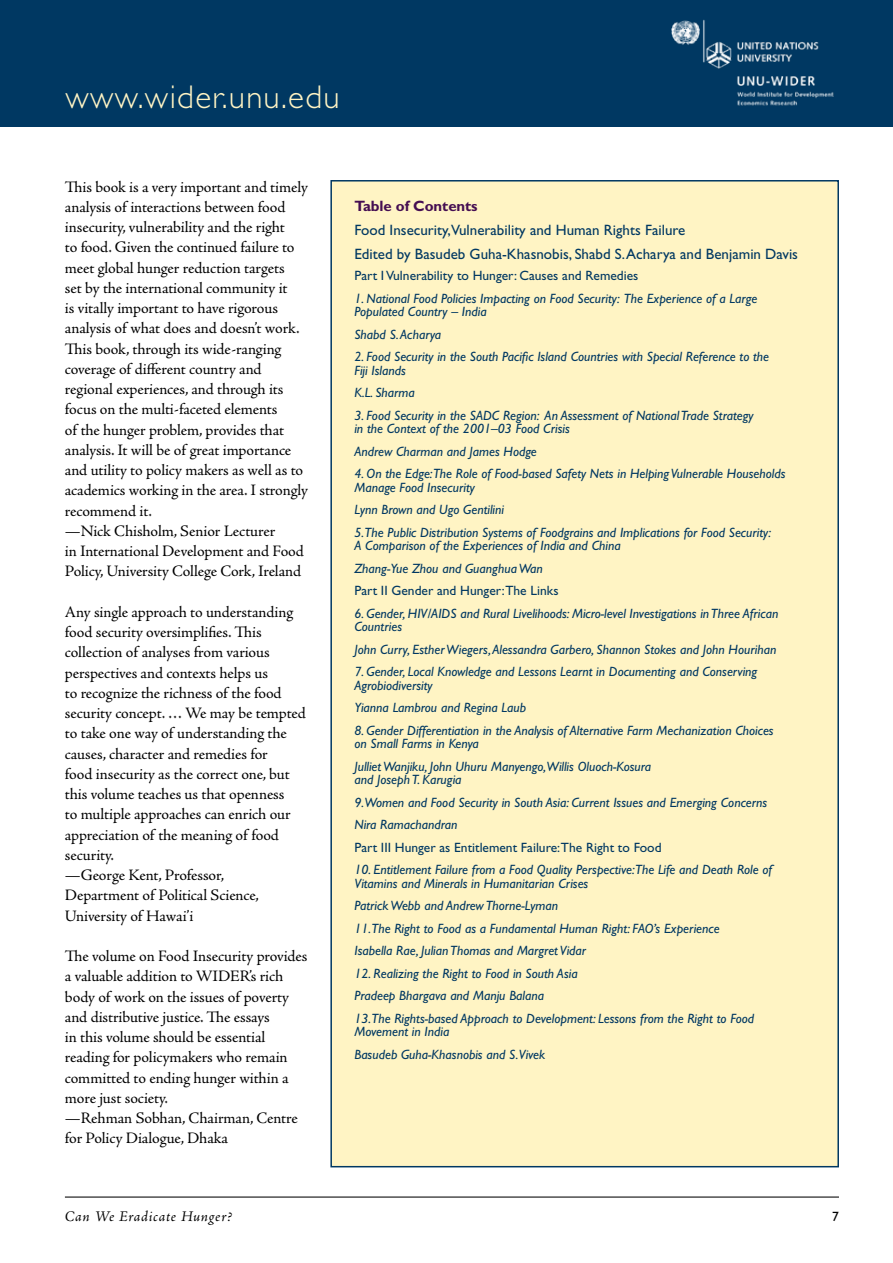
<style>
.page{position:relative;width:893px;height:1263px;background:#fff}
.page>*{position:absolute;margin:0;border:0;box-sizing:border-box;transform-origin:0 0}
.t1{font:300 33px "Gill Sans Std";letter-spacing:.04em;color:#fff4c4}
.t2{font:15.9px/20.2px "Adobe Jenson Pro";letter-spacing:-.005em;color:#000}
.t3{font:15px/24px "Gill Sans Std";color:#003862}
.t4{font:italic 15px "Adobe Jenson Pro";letter-spacing:.045em;color:#000}
.t5{font:700 15px "Gill Sans Std";letter-spacing:-.005em;color:#450e52}
.t6{font:italic 13.5px/13.5px "Gill Sans Std";color:#003862}
.t7{font:13.5px "Gill Sans Std";color:#003862}
</style>
<div class="page">
<hr style="left:65px;top:1196px;width:774px;height:1px;background:#000">
<div style="left:0;top:0;width:893px;height:126px;background:#003862"></div>
<img style="left:671px;top:19px;width:163px;height:87px">
<div style="left:331px;top:181px;width:507px;height:986px;background:#fff4c4"></div>
<h1 class="t1" style="left:66px;top:78px;width:276px">www.wider.unu.edu</h1>
<p class="t2" style="left:65px;top:177px;width:244px">This book is a very important and timely analysis of interactions between food insecurity, vulnerability and the right<br>to food. Given the continued failure to meet global hunger reduction targets<br>set by the international community it<br>is vitally important to have rigorous analysis of what does and doesn’t work.<br>This book, through its wide-ranging coverage of different country and regional experiences, and through its focus on the multi-faceted elements<br>of the hunger problem, provides that analysis. It will be of great importance and utility to policy makers as well as to academics working in the area. I strongly recommend it.<br>—Nick Chisholm, Senior Lecturer<br>in International Development and Food Policy, University College Cork, Ireland</p>
<p class="t2" style="left:65px;top:602px;width:242px">Any single approach to understanding food security oversimplifies. This collection of analyses from various perspectives and contexts helps us<br>to recognize the richness of the food security concept. … We may be tempted to take one way of understanding the causes, character and remedies for<br>food insecurity as the correct one, but this volume teaches us that openness<br>to multiple approaches can enrich our appreciation of the meaning of food security.<br>—George Kent, Professor,<br>Department of Political Science, University of Hawai’i</p>
<p class="t2" style="left:65px;top:946px;width:244px">The volume on Food Insecurity provides a valuable addition to WIDER’s rich body of work on the issues of poverty and distributive justice. The essays<br>in this volume should be essential reading for policymakers who remain committed to ending hunger within a more just society.<br>—Rehman Sobhan, Chairman, Centre for Policy Dialogue, Dhaka</p>
<p class="t4" style="left:65px;top:1208px;width:169px">Can We Eradicate Hunger?</p>
<p class="t5" style="left:354px;top:197px;width:125px">Table of Contents</p>
<p class="t3" style="left:354px;top:218px;width:445px">Food Insecurity,Vulnerability and Human Rights Failure<br>Edited by Basudeb Guha-Khasnobis, Shabd S.Acharya and Benjamin Davis</p>
<p class="t7" style="left:354px;top:268px;width:285px">Part IVulnerability to Hunger: Causes and Remedies</p>
<p class="t6" style="left:354px;top:292px;width:404px">1. National Food Policies Impacting on Food Security: The Experience of a Large<br>Populated Country – India</p>
<p class="t6" style="left:354px;top:328px;width:88px">Shabd S. Acharya</p>
<p class="t6" style="left:354px;top:350px;width:416px">2. Food Security in the South Pacific Island Countries with Special Reference to the<br>Fiji Islands</p>
<p class="t6" style="left:354px;top:386px;width:62px">K.L. Sharma</p>
<p class="t6" style="left:354px;top:409px;width:401px">3. Food Security in the SADC Region: An Assessment of National Trade Strategy in the Context of the 2001–03 Food Crisis</p>
<p class="t6" style="left:354px;top:445px;width:184px">Andrew Charman and James Hodge</p>
<p class="t6" style="left:354px;top:467px;width:432px">4. On the Edge:The Role of Food-based Safety Nets in Helping Vulnerable Households<br>Manage Food Insecurity</p>
<p class="t6" style="left:354px;top:499px;width:418px;line-height:22.5px">Lynn Brown and Ugo Gentilini<br>5.The Public Distribution Systems of Foodgrains and Implications for Food Security:</p>
<p class="t6" style="left:354px;top:535px;width:268px;line-height:22.5px">A Comparison of the Experiences of India and China<br>Zhang-Yue Zhou and Guanghua Wan</p>
<p class="t7" style="left:354px;top:583px;width:206px">Part II Gender and Hunger:The Links</p>
<p class="t6" style="left:354px;top:607px;width:425px">6. Gender, HIV/AIDS and Rural Livelihoods: Micro-level Investigations in Three African<br>Countries</p>
<p class="t6" style="left:354px;top:643px;width:423px">John Curry, Esther Wiegers, Alessandra Garbero, Shannon Stokes and John Hourihan</p>
<p class="t6" style="left:354px;top:665px;width:404px">7. Gender, Local Knowledge and Lessons Learnt in Documenting and Conserving<br>Agrobiodiversity</p>
<p class="t6" style="left:354px;top:701px;width:173px">Yianna Lambrou and Regina Laub</p>
<p class="t6" style="left:354px;top:724px;width:421px">8. Gender Differentiation in the Analysis of Alternative Farm Mechanization Choices on Small Farms in Kenya</p>
<p class="t6" style="left:354px;top:760px;width:298px">Julliet Wanjiku, John Uhuru Manyengo,Willis Oluoch-Kosura and Joseph T. Karugia</p>
<p class="t6" style="left:354px;top:791px;width:414px;line-height:22.5px">9.Women and Food Security in South Asia: Current Issues and Emerging Concerns<br>Nira Ramachandran</p>
<p class="t7" style="left:354px;top:839px;width:309px">Part III Hunger as Entitlement Failure:The Right to Food</p>
<p class="t6" style="left:354px;top:863px;width:419px">10. Entitlement Failure from a Food Quality Perspective:The Life and Death Role of<br>Vitamins and Minerals in Humanitarian Crises</p>
<p class="t6" style="left:354px;top:895px;width:367px;line-height:22.5px">Patrick Webb and Andrew Thorne-Lyman<br>11.The Right to Food as a Fundamental Human Right: FAO’s Experience<br>Isabella Rae, Julian Thomas and Margret Vidar</p>
<p class="t6" style="left:354px;top:962px;width:401px;line-height:22.5px">12. Realizing the Right to Food in South Asia<br>Pradeep Bhargava and Manju Balana<br>13.The Rights-based Approach to Development: Lessons from the Right to Food</p>
<p class="t6" style="left:354px;top:1021px;width:192px;line-height:22.5px">Movement in India<br>Basudeb Guha-Khasnobis and S.Vivek</p>
</div>
